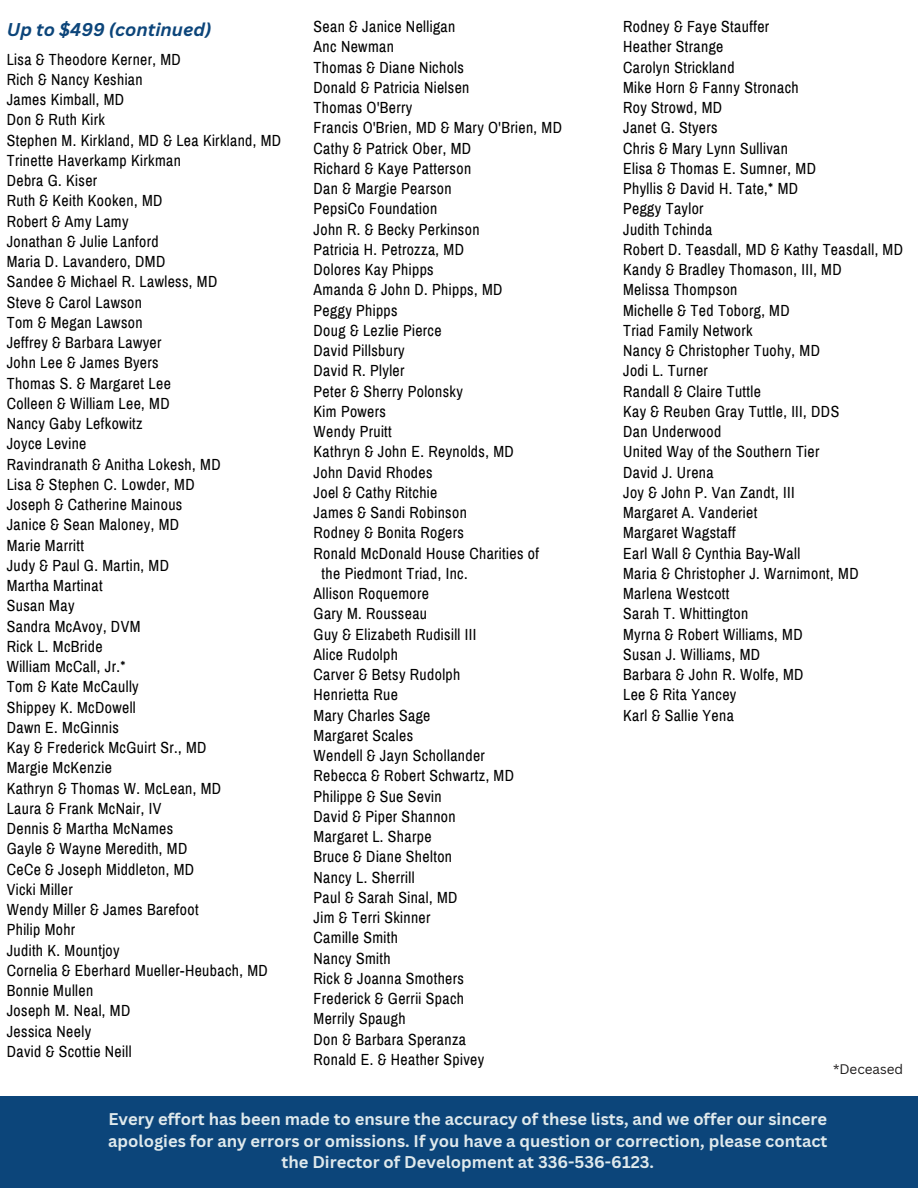
<style>
.page{position:relative;width:918px;height:1188px;background:#fff}
.page>*{position:absolute;margin:0;border:0;box-sizing:border-box;transform-origin:0 0}
.t1{font:italic 700 18px "Canva Sans";color:#0c457a}
.t2{font:700 16.5px/21.3px "Canva Sans";color:#dfe9ec;text-align:center}
.t3{font:15.75px/20.2px "Archivo Narrow";letter-spacing:.025em;color:#000}
.t4{font:13.5px "Canva Sans";color:#1e1c1c}
</style>
<div class="page">
<div style="left:0;top:1096px;width:918px;height:92px;background:#0c457a"></div>
<h1 class="t1" style="left:7px;top:16px;width:206px">Up to $499 (continued)</h1>
<h1 class="t3" style="left:7px;top:49px;width:276px">Lisa &amp; Theodore Kerner, MD<br>Rich &amp; Nancy Keshian<br>James Kimball, MD<br>Don &amp; Ruth Kirk<br>Stephen M. Kirkland, MD &amp; Lea Kirkland, MD<br>Trinette Haverkamp Kirkman<br>Debra G. Kiser<br>Ruth &amp; Keith Kooken, MD<br>Robert &amp; Amy Lamy<br>Jonathan &amp; Julie Lanford<br>Maria D. Lavandero, DMD<br>Sandee &amp; Michael R. Lawless, MD<br>Steve &amp; Carol Lawson<br>Tom &amp; Megan Lawson<br>Jeffrey &amp; Barbara Lawyer<br>John Lee &amp; James Byers<br>Thomas S. &amp; Margaret Lee<br>Colleen &amp; William Lee, MD<br>Nancy Gaby Lefkowitz<br>Joyce Levine<br>Ravindranath &amp; Anitha Lokesh, MD<br>Lisa &amp; Stephen C. Lowder, MD<br>Joseph &amp; Catherine Mainous<br>Janice &amp; Sean Maloney, MD<br>Marie Marritt<br>Judy &amp; Paul G. Martin, MD<br>Martha Martinat<br>Susan May<br>Sandra McAvoy, DVM<br>Rick L. McBride<br>William McCall, Jr.*<br>Tom &amp; Kate McCaully<br>Shippey K. McDowell<br>Dawn E. McGinnis<br>Kay &amp; Frederick McGuirt Sr., MD<br>Margie McKenzie<br>Kathryn &amp; Thomas W. McLean, MD<br>Laura &amp; Frank McNair, IV<br>Dennis &amp; Martha McNames<br>Gayle &amp; Wayne Meredith, MD<br>CeCe &amp; Joseph Middleton, MD<br>Vicki Miller<br>Wendy Miller &amp; James Barefoot<br>Philip Mohr<br>Judith K. Mountjoy<br>Cornelia &amp; Eberhard Mueller-Heubach, MD<br>Bonnie Mullen<br>Joseph M. Neal, MD<br>Jessica Neely<br>David &amp; Scottie Neill</h1>
<h2 class="t3" style="left:314px;top:17px;width:143px">Sean &amp; Janice Nelligan</h2>
<h2 class="t3" style="left:314px;top:37px;width:82px">Anc Newman</h2>
<h2 class="t3" style="left:314px;top:57px;width:152px">Thomas &amp; Diane Nichols</h2>
<h2 class="t3" style="left:314px;top:78px;width:157px">Donald &amp; Patricia Nielsen</h2>
<h2 class="t3" style="left:314px;top:98px;width:100px">Thomas O'Berry</h2>
<h2 class="t3" style="left:314px;top:118px;width:250px">Francis O'Brien, MD &amp; Mary O'Brien, MD</h2>
<h2 class="t3" style="left:314px;top:138px;width:159px">Cathy &amp; Patrick Ober, MD</h2>
<h2 class="t3" style="left:314px;top:159px;width:159px">Richard &amp; Kaye Patterson</h2>
<h2 class="t3" style="left:314px;top:179px;width:140px">Dan &amp; Margie Pearson</h2>
<h2 class="t3" style="left:314px;top:199px;width:125px">PepsiCo Foundation</h2>
<h2 class="t3" style="left:314px;top:219px;width:167px">John R. &amp; Becky Perkinson</h2>
<h2 class="t3" style="left:314px;top:240px;width:152px">Patricia H. Petrozza, MD</h2>
<h2 class="t3" style="left:314px;top:260px;width:122px">Dolores Kay Phipps</h2>
<h2 class="t3" style="left:314px;top:280px;width:190px">Amanda &amp; John D. Phipps, MD</h2>
<h2 class="t3" style="left:314px;top:300px;width:86px">Peggy Phipps</h2>
<h2 class="t3" style="left:314px;top:321px;width:130px">Doug &amp; Lezlie Pierce</h2>
<h2 class="t3" style="left:314px;top:341px;width:92px">David Pillsbury</h2>
<h2 class="t3" style="left:314px;top:361px;width:92px">David R. Plyler</h2>
<h2 class="t3" style="left:314px;top:381px;width:151px">Peter &amp; Sherry Polonsky</h2>
<h2 class="t3" style="left:314px;top:402px;width:74px">Kim Powers</h2>
<h2 class="t3" style="left:314px;top:422px;width:80px">Wendy Pruitt</h2>
<h2 class="t3" style="left:314px;top:442px;width:202px">Kathryn &amp; John E. Reynolds, MD</h2>
<h2 class="t3" style="left:314px;top:462px;width:121px">John David Rhodes</h2>
<h2 class="t3" style="left:314px;top:483px;width:125px">Joel &amp; Cathy Ritchie</h2>
<h2 class="t3" style="left:314px;top:503px;width:155px">James &amp; Sandi Robinson</h2>
<h2 class="t3" style="left:314px;top:523px;width:152px">Rodney &amp; Bonita Rogers</h2>
<h2 class="t3" style="left:314px;top:543px;width:227px">Ronald McDonald House Charities of</h2>
<h2 class="t3" style="left:322px;top:564px;width:148px">the Piedmont Triad, Inc.</h2>
<h2 class="t3" style="left:314px;top:584px;width:117px">Allison Roquemore</h2>
<h2 class="t3" style="left:314px;top:604px;width:115px">Gary M. Rousseau</h2>
<h2 class="t3" style="left:314px;top:624px;width:164px">Guy &amp; Elizabeth Rudisill III</h2>
<h2 class="t3" style="left:314px;top:645px;width:86px">Alice Rudolph</h2>
<h2 class="t3" style="left:314px;top:665px;width:148px">Carver &amp; Betsy Rudolph</h2>
<h2 class="t3" style="left:314px;top:685px;width:86px">Henrietta Rue</h2>
<h2 class="t3" style="left:314px;top:705px;width:118px">Mary Charles Sage</h2>
<h2 class="t3" style="left:314px;top:726px;width:101px">Margaret Scales</h2>
<h2 class="t3" style="left:314px;top:746px;width:173px">Wendell &amp; Jayn Schollander</h2>
<h2 class="t3" style="left:314px;top:766px;width:202px">Rebecca &amp; Robert Schwartz, MD</h2>
<h2 class="t3" style="left:314px;top:786px;width:130px">Philippe &amp; Sue Sevin</h2>
<h2 class="t3" style="left:314px;top:807px;width:144px">David &amp; Piper Shannon</h2>
<h2 class="t3" style="left:314px;top:827px;width:119px">Margaret L. Sharpe</h2>
<h2 class="t3" style="left:314px;top:847px;width:140px">Bruce &amp; Diane Shelton</h2>
<h2 class="t3" style="left:314px;top:867px;width:103px">Nancy L. Sherrill</h2>
<h2 class="t3" style="left:314px;top:888px;width:145px">Paul &amp; Sarah Sinal, MD</h2>
<h2 class="t3" style="left:314px;top:908px;width:118px">Jim &amp; Terri Skinner</h2>
<h2 class="t3" style="left:314px;top:928px;width:86px">Camille Smith</h2>
<h2 class="t3" style="left:314px;top:948px;width:79px">Nancy Smith</h2>
<h2 class="t3" style="left:314px;top:969px;width:152px">Rick &amp; Joanna Smothers</h2>
<h2 class="t3" style="left:314px;top:989px;width:152px">Frederick &amp; Gerrii Spach</h2>
<h2 class="t3" style="left:314px;top:1009px;width:93px">Merrily Spaugh</h2>
<h2 class="t3" style="left:314px;top:1029px;width:154px">Don &amp; Barbara Speranza</h2>
<h2 class="t3" style="left:314px;top:1050px;width:172px">Ronald E. &amp; Heather Spivey</h2>
<h2 class="t3" style="left:623px;top:17px;width:281px">Rodney &amp; Faye Stauffer<br>Heather Strange<br>Carolyn Strickland<br>Mike Horn &amp; Fanny Stronach<br>Roy Strowd, MD<br>Janet G. Styers<br>Chris &amp; Mary Lynn Sullivan<br>Elisa &amp; Thomas E. Sumner, MD<br>Phyllis &amp; David H. Tate,* MD<br>Peggy Taylor<br>Judith Tchinda<br>Robert D. Teasdall, MD &amp; Kathy Teasdall, MD<br>Kandy &amp; Bradley Thomason, III, MD<br>Melissa Thompson<br>Michelle &amp; Ted Toborg, MD<br>Triad Family Network<br>Nancy &amp; Christopher Tuohy, MD<br>Jodi L. Turner<br>Randall &amp; Claire Tuttle<br>Kay &amp; Reuben Gray Tuttle, III, DDS<br>Dan Underwood<br>United Way of the Southern Tier<br>David J. Urena<br>Joy &amp; John P. Van Zandt, III<br>Margaret A. Vanderiet<br>Margaret Wagstaff<br>Earl Wall &amp; Cynthia Bay-Wall<br>Maria &amp; Christopher J. Warnimont, MD<br>Marlena Westcott<br>Sarah T. Whittington<br>Myrna &amp; Robert Williams, MD<br>Susan J. Williams, MD<br>Barbara &amp; John R. Wolfe, MD<br>Lee &amp; Rita Yancey<br>Karl &amp; Sallie Yena</h2>
<p class="t4" style="left:833px;top:1059px;width:72px">*Deceased</p>
<h2 class="t2" style="left:108px;top:1108px;width:721px">Every effort has been made to ensure the accuracy of these lists, and we offer our sincere apologies for any errors or omissions. If you have a question or correction, please contact the Director of Development at 336-536-6123.</h2>
</div>
